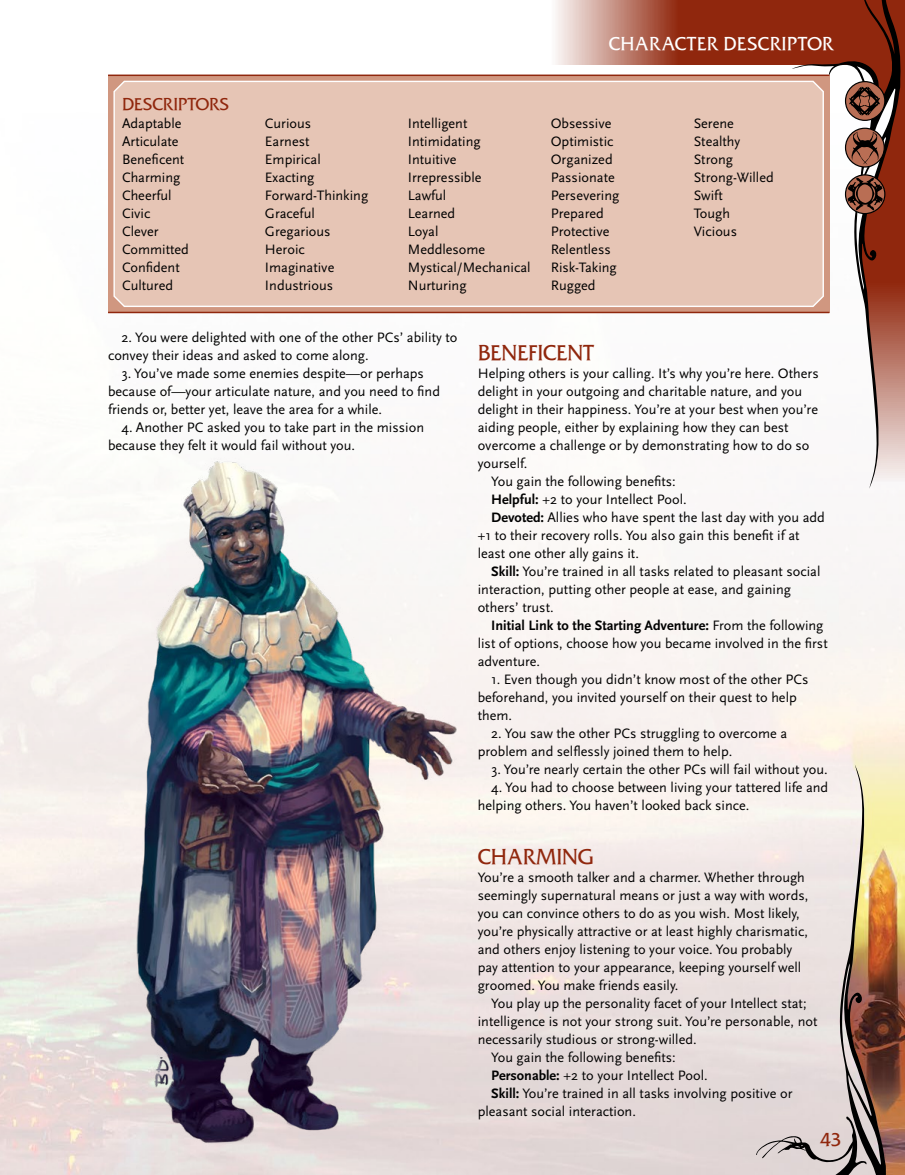
<style>
.page{position:relative;width:905px;height:1175px;background:#fff}
.page>*{position:absolute;margin:0;border:0;box-sizing:border-box;transform-origin:0 0}
.t1{font:22.5px "Septimus";letter-spacing:-.01em;color:#90270d}
.t2{font:19.5px "Septimus";letter-spacing:.015em;color:#fff}
.t3{font:19.5px "Septimus";color:#90270d}
.t4{font:18px "Septimus";letter-spacing:-.01em;color:#90270d}
.t5{font:14.25px/18px "Scala Sans OT";color:#000}
.t6{font:700 14.25px "Scala Sans OT";color:#000}
.s1{font-weight:700}
.s2{font-weight:400}
</style>
<div class="page">
<img style="left:0;top:74px;width:904px;height:1100px">
<svg style="left:756px;top:764px;width:129px;height:410px;background:#d3c4bb"></svg>
<svg style="left:556px;top:0;width:236px;height:65px;background:#ab5c49"></svg>
<svg style="left:792px;top:0;width:109px;height:488px"></svg>
<div style="left:844px;top:174px;width:41px;height:40px;border:1px solid #000;border-radius:50%"></div>
<div style="left:844px;top:128px;width:40px;height:40px;border:1px solid #000;border-radius:50%"></div>
<div style="left:844px;top:81px;width:41px;height:40px;border:1px solid #000;border-radius:50%"></div>
<svg style="left:846px;top:0;width:58px;height:482px"></svg>
<img style="left:108px;top:439px;width:354px;height:735px">
<div style="left:108px;top:75px;width:721px;height:237px;background:#d09780"></div>
<div style="left:113px;top:80px;width:711px;height:227px;background:#e6c5b5"></div>
<hr style="left:108px;top:312px;width:721px;height:1px;background:#90270d">
<hr style="left:108px;top:75px;width:721px;height:1px;background:#90270d">
<h2 class="t2" style="left:608px;top:35px;width:225px">CHARACTER DESCRIPTOR</h2>
<p class="t4" style="left:122px;top:96px;width:108px">DESCRIPTORS</p>
<p class="t5" style="left:122px;top:115px;width:68px">Adaptable<br>Articulate<br>Beneficent<br>Charming<br>Cheerful<br>Civic<br>Clever<br>Committed<br>Confident<br>Cultured</p>
<p class="t5" style="left:265px;top:115px;width:105px">Curious<br>Earnest<br>Empirical<br>Exacting<br>Forward-Thinking<br>Graceful<br>Gregarious<br>Heroic<br>Imaginative<br>Industrious</p>
<p class="t5" style="left:408px;top:115px;width:124px">Intelligent<br>Intimidating<br>Intuitive<br>Irrepressible<br>Lawful<br>Learned<br>Loyal<br>Meddlesome<br>Mystical/Mechanical<br>Nurturing</p>
<p class="t5" style="left:550px;top:115px;width:70px">Obsessive<br>Optimistic<br>Organized<br>Passionate<br>Persevering<br>Prepared<br>Protective<br>Relentless<br>Risk-Taking<br>Rugged</p>
<p class="t5" style="left:693px;top:115px;width:82px">Serene<br>Stealthy<br>Strong<br>Strong-Willed<br>Swift<br>Tough<br>Vicious</p>
<p class="t5" style="left:108px;top:329px;width:351px;text-indent:13px">2. You were delighted with one of the other PCs’ ability to convey their ideas and asked to come along.</p>
<p class="t5" style="left:108px;top:365px;width:333px;text-indent:13px">3. You’ve made some enemies despite—or perhaps because of—your articulate nature, and you need to find friends or, better yet, leave the area for a while.</p>
<p class="t5" style="left:108px;top:419px;width:317px;text-indent:13px">4. Another PC asked you to take part in the mission because they felt it would fail without you.</p>
<h1 class="t1" style="left:477px;top:343px;width:118px">BENEFICENT</h1>
<p class="t5" style="left:477px;top:365px;width:342px">Helping others is your calling. It’s why you’re here. Others</p>
<p class="t5" style="left:477px;top:383px;width:326px">delight in your outgoing and charitable nature, and you</p>
<p class="t5" style="left:477px;top:401px;width:342px">delight in their happiness. You’re at your best when you’re</p>
<p class="t5" style="left:477px;top:419px;width:312px">aiding people, either by explaining how they can best</p>
<p class="t5" style="left:477px;top:437px;width:333px">overcome a challenge or by demonstrating how to do so</p>
<p class="t5" style="left:477px;top:455px;width:51px">yourself.</p>
<p class="t5" style="left:491px;top:473px;width:186px">You gain the following benefits:</p>
<p class="t5" style="left:491px;top:491px;width:197px"><span class="s1">Helpful:</span> +2 to your Intellect Pool.</p>
<p class="t5" style="left:491px;top:509px;width:335px"><span class="s1">Devoted:</span> Allies who have spent the last day with you add</p>
<p class="t5" style="left:477px;top:527px;width:323px">+1 to their recovery rolls. You also gain this benefit if at</p>
<p class="t5" style="left:477px;top:545px;width:163px">least one other ally gains it.</p>
<p class="t5" style="left:491px;top:563px;width:331px"><span class="s1">Skill:</span> You’re trained in all tasks related to pleasant social</p>
<p class="t5" style="left:477px;top:581px;width:315px">interaction, putting other people at ease, and gaining</p>
<p class="t5" style="left:477px;top:599px;width:77px">others’ trust.</p>
<p class="t6" style="left:491px;top:617px;width:334px">Initial Link to the Starting Adventure: <span class="s2">From the following</span></p>
<p class="t5" style="left:477px;top:635px;width:351px">list of options, choose how you became involved in the first</p>
<p class="t5" style="left:477px;top:653px;width:64px">adventure.</p>
<p class="t5" style="left:477px;top:671px;width:332px;text-indent:13px">1. Even though you didn’t know most of the other PCs beforehand, you invited yourself on their quest to help them.</p>
<p class="t5" style="left:477px;top:725px;width:311px;text-indent:13px">2. You saw the other PCs struggling to overcome a problem and selflessly joined them to help.</p>
<p class="t5" style="left:491px;top:761px;width:338px">3. You’re nearly certain the other PCs will fail without you.</p>
<p class="t5" style="left:477px;top:779px;width:352px;text-indent:13px">4. You had to choose between living your tattered life and helping others. You haven’t looked back since.</p>
<h1 class="t1" style="left:477px;top:847px;width:117px">CHARMING</h1>
<p class="t5" style="left:477px;top:869px;width:332px">You’re a smooth talker and a charmer. Whether through seemingly supernatural means or just a way with words, you can convince others to do as you wish. Most likely, you’re physically attractive or at least highly charismatic, and others enjoy listening to your voice. You probably pay attention to your appearance, keeping yourself well groomed. You make friends easily.</p>
<p class="t5" style="left:491px;top:995px;width:317px">You play up the personality facet of your Intellect stat;</p>
<p class="t5" style="left:477px;top:1013px;width:341px">intelligence is not your strong suit. You’re personable, not</p>
<p class="t5" style="left:477px;top:1031px;width:220px">necessarily studious or strong-willed.</p>
<p class="t5" style="left:491px;top:1049px;width:186px">You gain the following benefits:</p>
<p class="t5" style="left:491px;top:1067px;width:218px"><span class="s1">Personable:</span> +2 to your Intellect Pool.</p>
<p class="t5" style="left:491px;top:1085px;width:303px"><span class="s1">Skill:</span> You’re trained in all tasks involving positive or</p>
<p class="t5" style="left:477px;top:1103px;width:160px">pleasant social interaction.</p>
<h2 class="t3" style="left:820px;top:1130px;width:23px">43</h2>
</div>
